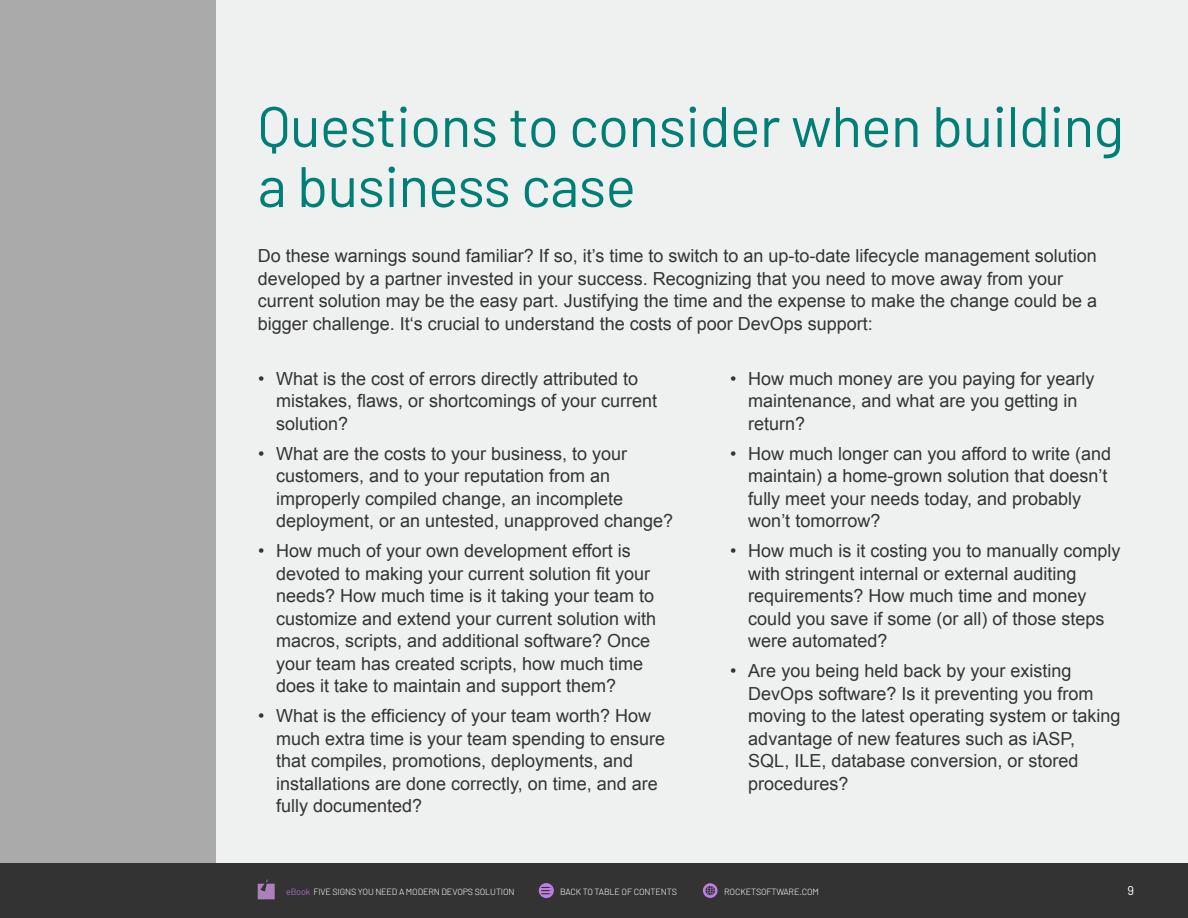
<style>
.page{position:relative;width:1188px;height:918px;background:#fff}
.page>*{position:absolute;margin:0;border:0;box-sizing:border-box;transform-origin:0 0}
.t1{font:57px/60px "Barlow";letter-spacing:-.01em;color:#007f76}
.t2{font:18px/22.5px "Arial";color:#343433}
.t3{font:12.75px "Barlow";color:#fff}
.t4{font:300 9px "Barlow";letter-spacing:-.015em;color:#fff}
.s1{color:#bf7fe3}
</style>
<div class="page">
<div style="left:0;top:0;width:1188px;height:863px;background:#eff0f0"></div>
<div style="left:0;top:0;width:216px;height:864px;background:#aaaaab"></div>
<div style="left:0;top:863px;width:1188px;height:55px;background:#333"></div>
<svg style="left:539px;top:883px;width:15px;height:15px"></svg>
<svg style="left:542px;top:887px;width:10px;height:7px"></svg>
<svg style="left:703px;top:883px;width:15px;height:15px"></svg>
<svg style="left:258px;top:879px;width:17px;height:20px"></svg>
<h1 class="t1" style="left:258px;top:92px;width:868px">Questions to consider when building a business case</h1>
<p class="t2" style="left:258px;top:245px;width:841px">Do these warnings sound familiar? If so, it’s time to switch to an up-to-date lifecycle management solution developed by a partner invested in your success. Recognizing that you need to move away from your current solution may be the easy part. Justifying the time and the expense to make the change could be a bigger challenge. It‘s crucial to understand the costs of poor DevOps support:</p>
<p class="t2" style="left:276px;top:367px;width:383px;text-indent:-18px">• What is the cost of errors directly attributed to mistakes, flaws, or shortcomings of your current solution?</p>
<p class="t2" style="left:276px;top:442px;width:399px;text-indent:-18px">• What are the costs to your business, to your customers, and to your reputation from an improperly compiled change, an incomplete deployment, or an untested, unapproved change?</p>
<p class="t2" style="left:276px;top:540px;width:382px;text-indent:-18px">• How much of your own development effort is devoted to making your current solution fit your needs? How much time is it taking your team to customize and extend your current solution with macros, scripts, and additional software? Once your team has created scripts, how much time does it take to maintain and support them?</p>
<p class="t2" style="left:276px;top:705px;width:391px;text-indent:-18px">• What is the efficiency of your team worth? How much extra time is your team spending to ensure that compiles, promotions, deployments, and installations are done correctly, on time, and are fully documented?</p>
<p class="t2" style="left:748px;top:367px;width:348px;text-indent:-18px">• How much money are you paying for yearly maintenance, and what are you getting in return?</p>
<p class="t2" style="left:748px;top:442px;width:364px;text-indent:-18px">• How much longer can you afford to write (and maintain) a home-grown solution that doesn’t fully meet your needs today, and probably won’t tomorrow?</p>
<p class="t2" style="left:748px;top:540px;width:374px;text-indent:-18px">• How much is it costing you to manually comply with stringent internal or external auditing requirements? How much time and money could you save if some (or all) of those steps were automated?</p>
<p class="t2" style="left:748px;top:660px;width:374px;text-indent:-18px">• Are you being held back by your existing DevOps software? Is it preventing you from moving to the latest operating system or taking advantage of new features such as iASP, SQL, ILE, database conversion, or stored procedures?</p>
<p class="t4" style="left:286px;top:885px;width:230px"><span class="s1">eBook</span> FIVE SIGNS YOU NEED A MODERN DEVOPS SOLUTION</p>
<p class="t4" style="left:560px;top:885px;width:118px">BACK TO TABLE OF CONTENTS</p>
<p class="t4" style="left:724px;top:885px;width:96px">ROCKETSOFTWARE.COM</p>
<p class="t3" style="left:1127px;top:881px;width:8px">9</p>
</div>
